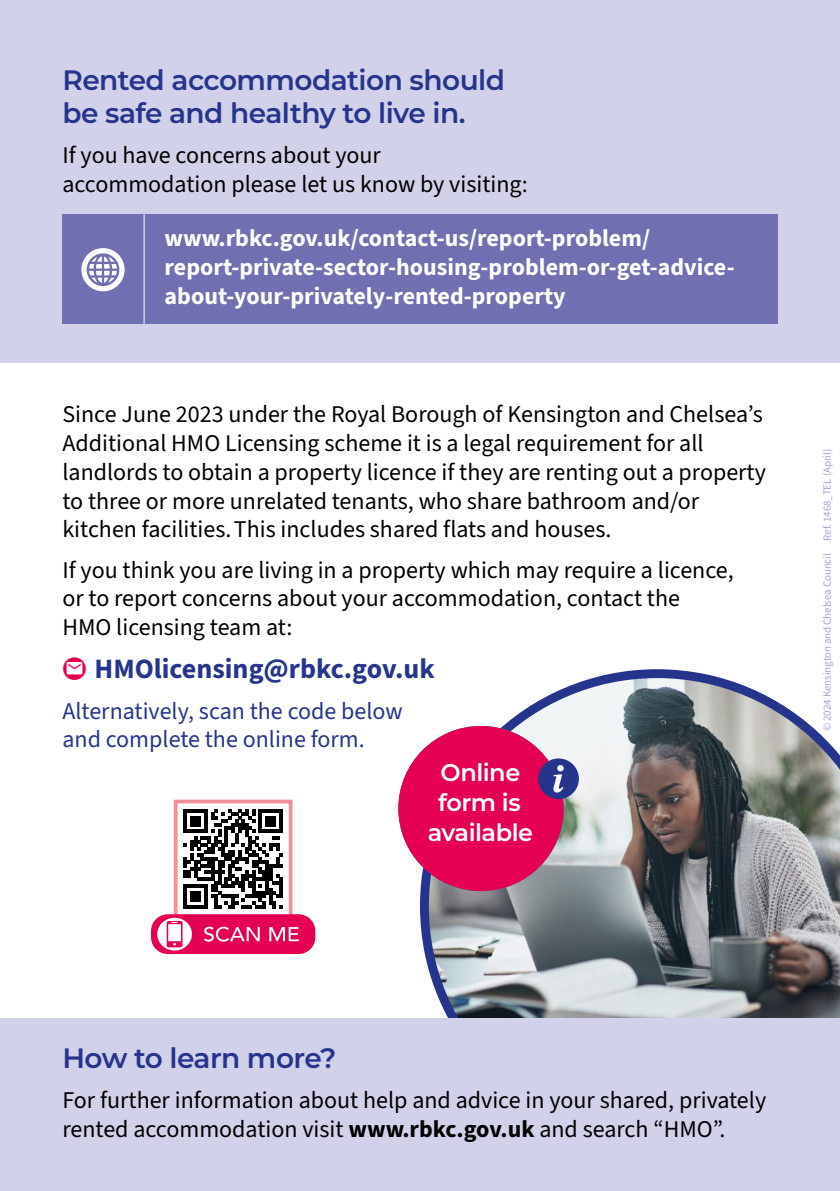
<style>
.page{position:relative;width:840px;height:1191px;background:#fff}
.page>*{position:absolute;margin:0;border:0;box-sizing:border-box;transform-origin:0 0}
.t1{font:600 28px/33.6px "Montserrat";letter-spacing:-.02em;color:#26358c}
.t2{font:700 28px "Source Sans 3";color:#26358c}
.t3{font:24px/28.8px "Source Sans 3";color:#000}
.t4{font:700 24px/28.8px "Source Sans 3";color:#fff}
.t5{font:24px/28.8px "Source Sans 3";color:#26358c}
.t6{font:600 24px/30px "Montserrat";letter-spacing:-.02em;color:#fff;text-align:center}
.t7{font:11px "Source Sans Pro";letter-spacing:-.01em;color:#a6a4d2}
.s1{font-weight:700}
</style>
<div class="page">
<svg style="left:420px;top:669px;width:419px;height:349px"></svg>
<div style="left:0;top:1018px;width:839px;height:173px;background:#d2d1ea"></div>
<div style="left:0;top:0;width:839px;height:363px;background:#d2d1ea"></div>
<div style="left:174px;top:799px;width:118px;height:119px;background:#fff;border:4px solid #f19099"></div>
<div style="left:151px;top:914px;width:164px;height:40px;background:#e50051;border-radius:17px"></div>
<svg style="left:204px;top:926px;width:94px;height:15px"></svg>
<svg style="left:157px;top:917px;width:35px;height:33px"></svg>
<svg style="left:167px;top:921px;width:15px;height:26px"></svg>
<svg style="left:183px;top:809px;width:99px;height:99px"></svg>
<div style="left:398px;top:726px;width:165px;height:165px;background:#e50051;border-radius:50%"></div>
<div style="left:538px;top:758px;width:40px;height:41px;background:#26358c;border-radius:50%"></div>
<svg style="left:553px;top:765px;width:10px;height:27px"></svg>
<div style="left:62px;top:214px;width:715px;height:109px;background:#6f6fb2"></div>
<svg style="left:81px;top:248px;width:44px;height:43px"></svg>
<hr style="left:143px;top:214px;width:1px;height:109px;background:#fff">
<p class="t1" style="left:62px;top:61px;width:444px">Rented accommodation should be safe and healthy to live in.</p>
<p class="t3" style="left:62px;top:141px;width:466px">If you have concerns about your accommodation please let us know by visiting:</p>
<p class="t4" style="left:164px;top:223px;width:571px">www.rbkc.gov.uk/contact-us/report-problem/ report-private-sector-housing-problem-or-get-advice&shy;about-your-privately-rented-property</p>
<p class="t3" style="left:62px;top:400px;width:704px">Since June 2023 under the Royal Borough of Kensington and Chelsea’s Additional HMO Licensing scheme it is a legal requirement for all landlords to obtain a property licence if they are renting out a property to three or more unrelated tenants, who share bathroom and/or kitchen facilities. This includes shared flats and houses.</p>
<p class="t3" style="left:62px;top:555px;width:672px">If you think you are living in a property which may require a licence, or to report concerns about your accommodation, contact the<br>HMO licensing team at:</p>
<p class="t2" style="left:94px;top:651px;width:341px">HMOlicensing@rbkc.gov.uk</p>
<p class="t5" style="left:62px;top:696px;width:341px">Alternatively, scan the code below and complete the online form.</p>
<p class="t6" style="left:427px;top:756px;width:107px">Online form is available</p>
<p class="t7" style="left:819px;top:731px;width:283px;rotate:-90deg">© 2024 Kensington and Chelsea Council Ref. 1468_TEL (April)</p>
<p class="t1" style="left:62px;top:1040px;width:275px">How to learn more?</p>
<p class="t3" style="left:62px;top:1086px;width:705px">For further information about help and advice in your shared, privately rented accommodation visit <span class="s1">www.rbkc.gov.uk</span> and search “HMO”.</p>
</div>
